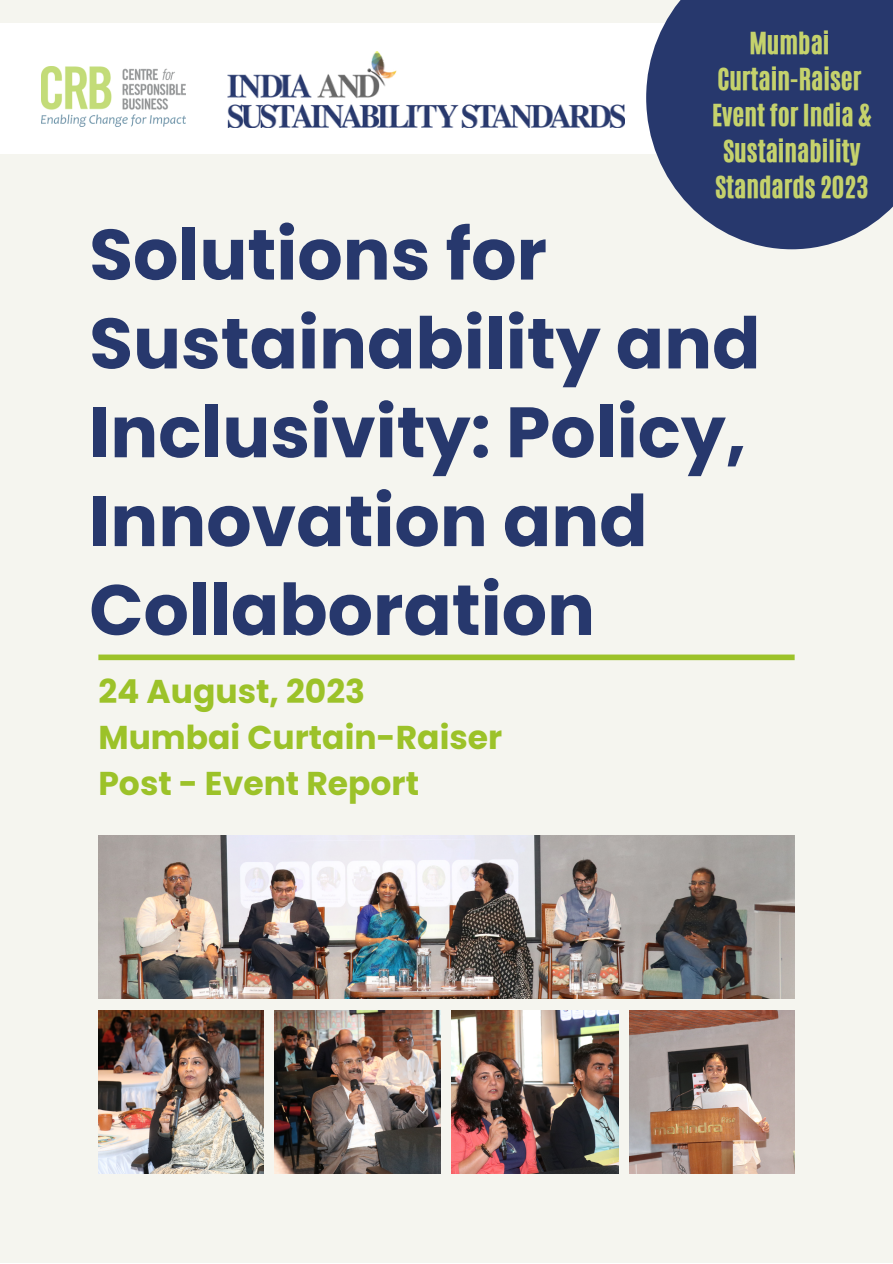
<style>
.page{position:relative;width:893px;height:1264px;background:#fff}
.page>*{position:absolute;margin:0;border:0;box-sizing:border-box;transform-origin:0 0}
.t1{font:700 71.1px/88.8px "Poppins";color:#27386d}
.t2{font:700 33px/46px "Poppins";color:#9cc229}
.t3{font:25.5px/36px "CA Generated";color:#c5d26c;text-align:center}
</style>
<div class="page">
<div style="left:0;top:0;width:892px;height:1262px;background:#f5f5ef"></div>
<img style="left:98px;top:835px;width:696px;height:163px">
<img style="left:98px;top:1010px;width:166px;height:163px">
<img style="left:275px;top:1010px;width:165px;height:163px">
<img style="left:451px;top:1010px;width:167px;height:163px">
<img style="left:629px;top:1010px;width:165px;height:163px">
<div style="left:98px;top:654px;width:696px;height:6px;background:#9cc229"></div>
<div style="left:0;top:24px;width:892px;height:130px;background:#fff"></div>
<img style="left:227px;top:52px;width:397px;height:75px">
<img style="left:41px;top:66px;width:144px;height:61px">
<svg style="left:646px;top:0;width:246px;height:249px;background:#3f4e7c"></svg>
<p class="t3" style="left:749px;top:25px;width:82px">Mumbai</p>
<p class="t3" style="left:717px;top:61px;width:145px">Curtain-Raiser</p>
<p class="t3" style="left:712px;top:97px;width:161px">Event for India &amp;<br>Sustainability<br>Standards 2023</p>
<p class="t1" style="left:89px;top:210px;width:672px">Solutions for<br>Sustainability and<br>Inclusivity: Policy,<br>Innovation and<br>Collaboration</p>
<p class="t2" style="left:98px;top:668px;width:405px">24 August, 2023<br>Mumbai Curtain-Raiser<br>Post - Event Report</p>
</div>
